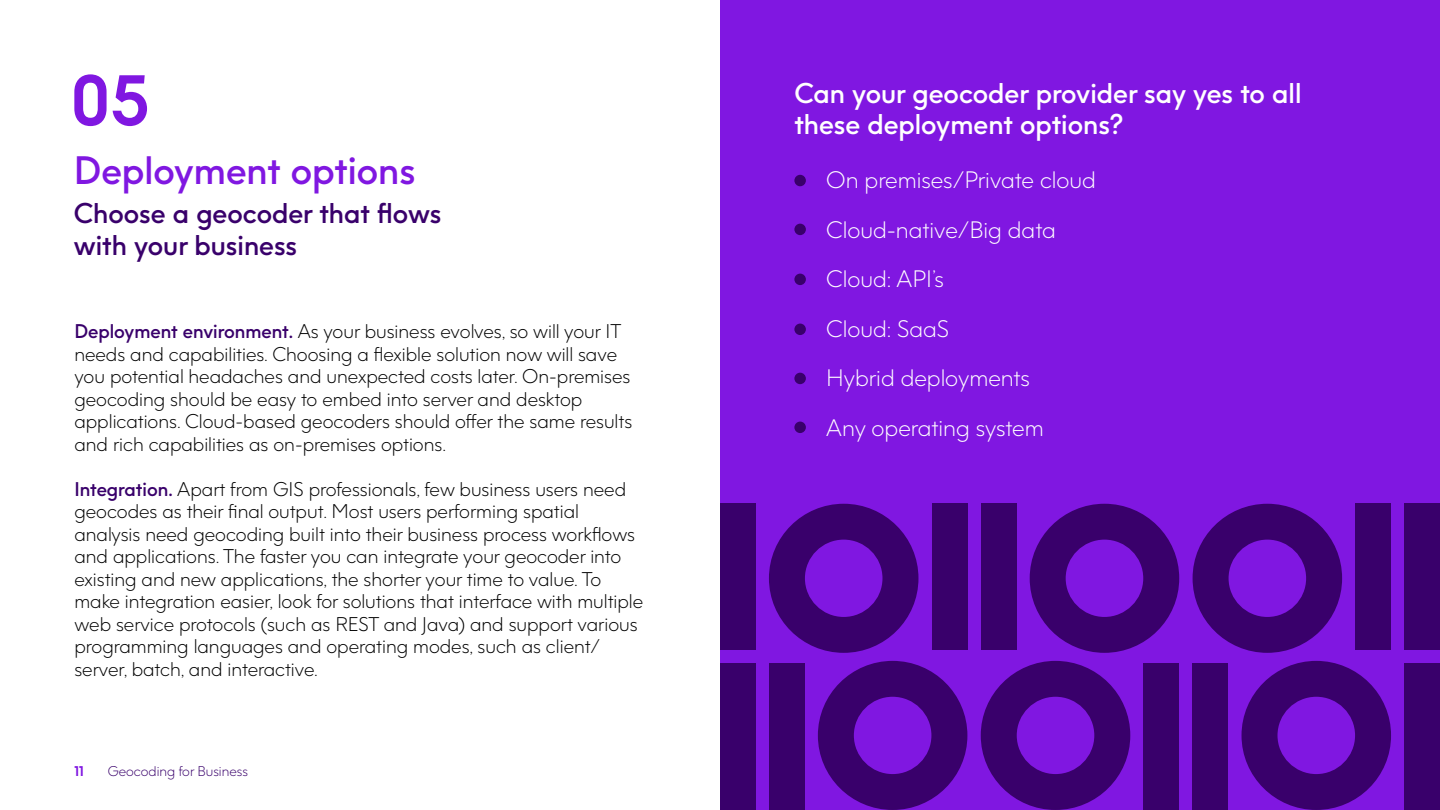
<style>
.page{position:relative;width:1440px;height:810px;background:#fff}
.page>*{position:absolute;margin:0;border:0;box-sizing:border-box;transform-origin:0 0}
.t1{font:700 67.5px "Precisely";color:#8017e1}
.t2{font:600 37.5px "Precisely";color:#8017e1}
.t3{font:600 27px/31.7px "Precisely";color:#fff}
.t4{font:600 27px/31.7px "Precisely";color:#39006b}
.t5{font:300 22.5px "Precisely";color:#fff}
.t6{font:300 18.75px/22.5px "Precisely";color:#000}
.t7{font:300 13.35px "Precisely";color:#39006b}
.t8{font:700 13.35px "Precisely";color:#8017e1}
.s1{font-weight:600;color:#39006b}
</style>
<div class="page">
<div style="left:720px;top:0;width:720px;height:810px;background:#8017e1"></div>
<div style="left:720px;top:664px;width:36px;height:146px;background:#39006b"></div>
<div style="left:1144px;top:664px;width:35px;height:146px;background:#39006b"></div>
<svg style="left:818px;top:661px;width:149px;height:149px"></svg>
<div style="left:769px;top:664px;width:36px;height:146px;background:#39006b"></div>
<svg style="left:981px;top:661px;width:149px;height:149px"></svg>
<svg style="left:1242px;top:661px;width:149px;height:149px"></svg>
<div style="left:1193px;top:664px;width:35px;height:146px;background:#39006b"></div>
<div style="left:1404px;top:664px;width:36px;height:146px;background:#39006b"></div>
<div style="left:1404px;top:504px;width:36px;height:146px;background:#39006b"></div>
<div style="left:981px;top:504px;width:35px;height:146px;background:#39006b"></div>
<svg style="left:1193px;top:504px;width:149px;height:149px"></svg>
<div style="left:1355px;top:504px;width:36px;height:146px;background:#39006b"></div>
<svg style="left:1030px;top:504px;width:149px;height:149px"></svg>
<svg style="left:769px;top:504px;width:149px;height:149px"></svg>
<div style="left:932px;top:504px;width:35px;height:146px;background:#39006b"></div>
<div style="left:720px;top:504px;width:36px;height:146px;background:#39006b"></div>
<div style="left:794px;top:175px;width:12px;height:11px;background:#39006b;border-radius:50%"></div>
<div style="left:794px;top:224px;width:12px;height:11px;background:#39006b;border-radius:50%"></div>
<div style="left:794px;top:274px;width:12px;height:11px;background:#39006b;border-radius:50%"></div>
<div style="left:794px;top:324px;width:12px;height:11px;background:#39006b;border-radius:50%"></div>
<div style="left:794px;top:373px;width:12px;height:11px;background:#39006b;border-radius:50%"></div>
<div style="left:794px;top:422px;width:12px;height:11px;background:#39006b;border-radius:50%"></div>
<h1 class="t1" style="left:70px;top:57px;width:81px">05</h1>
<h2 class="t2" style="left:74px;top:146px;width:343px">Deployment options</h2>
<h3 class="t4" style="left:74px;top:197px;width:369px">Choose a geocoder that flows with your business</h3>
<p class="t6" style="left:74px;top:320px;width:559px"><span class="s1">Deployment environment.</span> As your business evolves, so will your IT needs and capabilities. Choosing a flexible solution now will save you potential headaches and unexpected costs later. On-premises geocoding should be easy to embed into server and desktop applications. Cloud-based geocoders should offer the same results and rich capabilities as on-premises options.</p>
<p class="t6" style="left:74px;top:478px;width:570px"><span class="s1">Integration.</span> Apart from GIS professionals, few business users need geocodes as their final output. Most users performing spatial analysis need geocoding built into their business process workflows and applications. The faster you can integrate your geocoder into existing and new applications, the shorter your time to value. To make integration easier, look for solutions that interface with multiple web service protocols (such as REST and Java) and support various programming languages and operating modes, such as client/ server, batch, and interactive.</p>
<p class="t8" style="left:74px;top:762px;width:11px">11</p>
<p class="t7" style="left:108px;top:763px;width:142px">Geocoding for Business</p>
<h3 class="t3" style="left:794px;top:77px;width:509px">Can your geocoder provider say yes to all these deployment options?</h3>
<p class="t5" style="left:826px;top:166px;width:271px">On premises/Private cloud</p>
<p class="t5" style="left:826px;top:216px;width:231px">Cloud-native/Big data</p>
<p class="t5" style="left:826px;top:265px;width:119px">Cloud: API’s</p>
<p class="t5" style="left:826px;top:315px;width:124px">Cloud: SaaS</p>
<p class="t5" style="left:826px;top:364px;width:205px">Hybrid deployments</p>
<p class="t5" style="left:826px;top:414px;width:219px">Any operating system</p>
</div>
